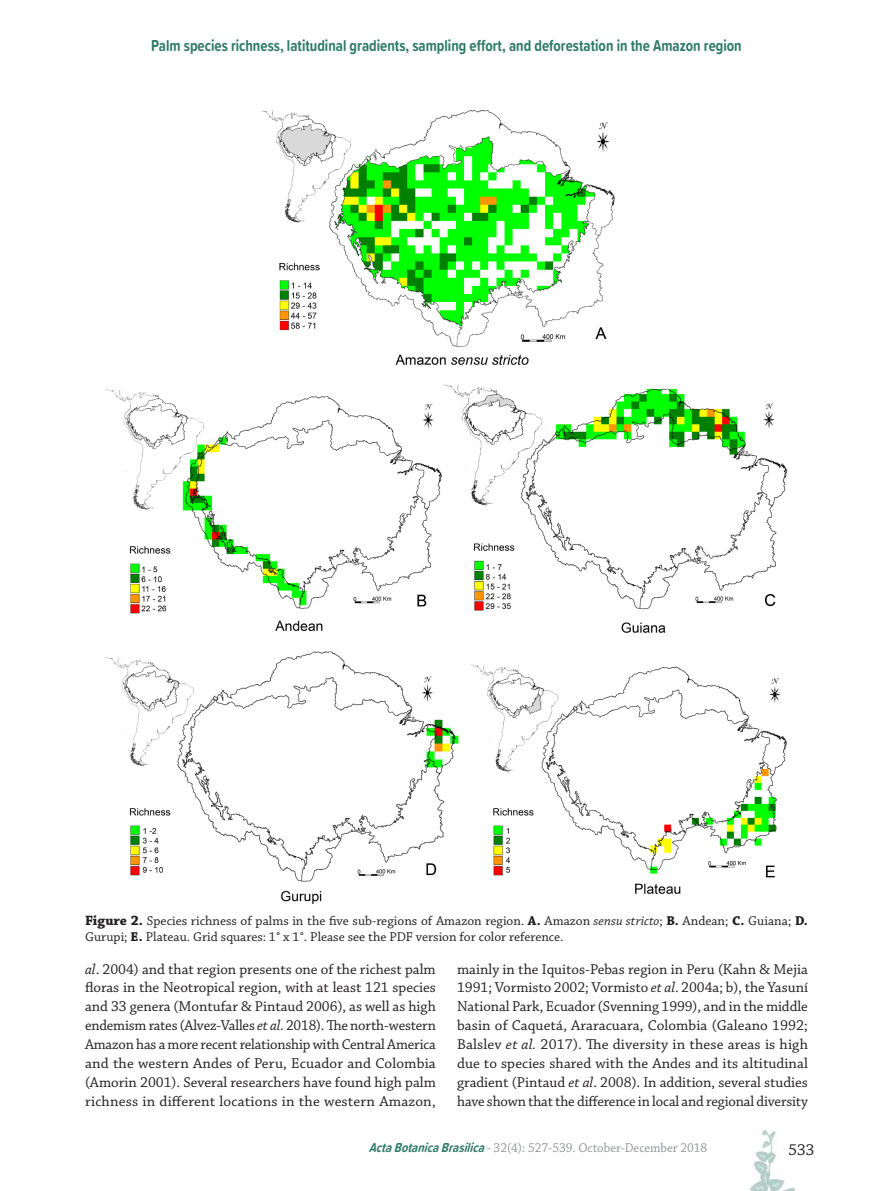
<style>
.page{position:relative;width:893px;height:1191px;background:#fff}
.page>*{position:absolute;margin:0;border:0;box-sizing:border-box;transform-origin:0 0}
.t1{font:700 16.5px "Proxima Soft Cond";color:#2f7b67;scale:.91 1}
.t2{font:16.5px "Chaparral Pro";color:#231f20}
.MIOLO{font:15px/18.9px "Chaparral Pro";color:#231f20;text-align:justify}
.LEGENDA_-_Tabela_e_F{font:13.5px/16.2px "Chaparral Pro";color:#231f20}
.t3{font:13.5px "Chaparral Pro";color:#939598;scale:.95 1}
.s1{font-weight:700;font-size:14.25px}
.s2{font-weight:700}
.s3{font-style:italic}
.s4{font-family:"Proxima Soft Cond";font-weight:700;font-style:italic;color:#2f7b67}
</style>
<div class="page">
<img style="left:750px;top:1130px;width:44px;height:61px">
<img style="left:105px;top:110px;width:683px;height:794px">
<p class="t1" style="left:151px;top:33px;width:650px">Palm species richness, latitudinal gradients, sampling effort, and deforestation in the Amazon region</p>
<p class="LEGENDA_-_Tabela_e_F" style="left:85px;top:913px;width:724px"><span class="s1">Figure 2.</span> Species richness of palms in the five sub-regions of Amazon region. <span class="s2">A.</span> Amazon <span class="s3">sensu stricto</span>; <span class="s2">B.</span> Andean; <span class="s2">C.</span> Guiana; <span class="s2">D.<br></span>Gurupi; <span class="s2">E.</span> Plateau. Grid squares: 1° x 1°. Please see the PDF version for color reference.</p>
<p class="MIOLO" style="left:85px;top:960px;width:352px"><span class="s3">al</span>. 2004) and that region presents one of the richest palm floras in the Neotropical region, with at least 121 species and 33 genera (Montufar &amp; Pintaud 2006), as well as high endemism rates (Alvez-Valles <span class="s3">et al</span>. 2018). The north-western Amazon has a more recent relationship with Central America and the western Andes of Peru, Ecuador and Colombia (Amorin 2001). Several researchers have found high palm richness in different locations in the western Amazon,</p>
<p class="MIOLO" style="left:457px;top:960px;width:352px">mainly in the Iquitos-Pebas region in Peru (Kahn &amp; Mejia 1991; Vormisto 2002; Vormisto <span class="s3">et al</span>. 2004a; b), the Yasuní National Park, Ecuador (Svenning 1999), and in the middle basin of Caquetá, Araracuara, Colombia (Galeano 1992; Balslev <span class="s3">et al.</span> 2017). The diversity in these areas is high due to species shared with the Andes and its altitudinal gradient (Pintaud <span class="s3">et al</span>. 2008). In addition, several studies have shown that the difference in local and regional diversity</p>
<p class="t3" style="left:369px;top:1140px;width:358px"><span class="s4">ActaBotanicaBrasilica</span>- 32(4): 527-539. October-December 2018</p>
<p class="t2" style="left:788px;top:1141px;width:27px">533</p>
</div>
